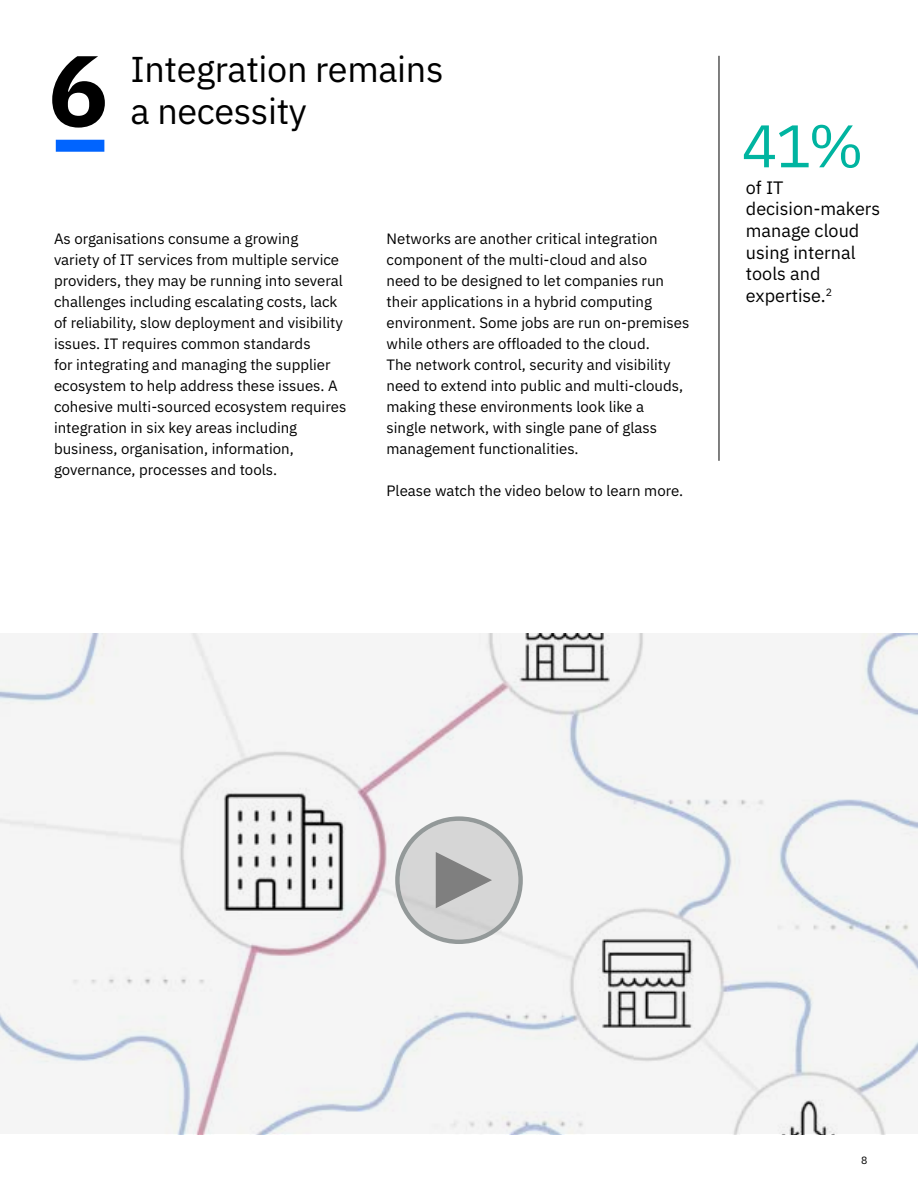
<style>
.page{position:relative;width:918px;height:1188px;background:#fff}
.page>*{position:absolute;margin:0;border:0;box-sizing:border-box;transform-origin:0 0}
.t1{font:700 100.5px "IBM Plex Sans";color:#000}
.t2{font:60px "IBM Plex Sans";color:#00b4a0}
.t3{font:36px/42px "IBM Plex Sans";letter-spacing:-.01em;color:#000}
.t4{font:18px/21.6px "IBM Plex Sans";color:#000}
.t5{font:15px/21px "IBM Plex Sans";color:#000}
.t6{font:10.5px "IBM Plex Sans";color:#000}
</style>
<div class="page">
<div style="left:56px;top:140px;width:48px;height:12px;background:#0064ff"></div>
<hr style="left:719px;top:56px;width:1px;height:405px;background:#000">
<svg style="left:0;top:634px;width:918px;height:500px;fill:#f5f5f5"></svg>
<svg style="left:397px;top:819px;width:124px;height:123px;background:#d0d0d0"></svg>
<svg style="left:435px;top:851px;width:57px;height:58px;background:#acacac"></svg>
<div style="left:395px;top:816px;width:128px;height:128px;border:4px solid #898f8f;border-radius:50%"></div>
<h1 class="t1" style="left:48px;top:11px;width:62px">6</h1>
<h3 class="t3" style="left:130px;top:45px;width:315px">Integration remains a necessity</h3>
<p class="t5" style="left:54px;top:227px;width:294px">As organisations consume a growing variety of IT services from multiple service providers, they may be running into several challenges including escalating costs, lack of reliability, slow deployment and visibility issues. IT requires common standards<br>for integrating and managing the supplier ecosystem to help address these issues. A cohesive multi-sourced ecosystem requires integration in six key areas including business, organisation, information, governance, processes and tools.</p>
<p class="t5" style="left:387px;top:227px;width:304px">Networks are another critical integration component of the multi-cloud and also<br>need to be designed to let companies run their applications in a hybrid computing environment. Some jobs are run on-premises while others are offloaded to the cloud.<br>The network control, security and visibility need to extend into public and multi-clouds, making these environments look like a<br>single network, with single pane of glass management functionalities.</p>
<p class="t5" style="left:387px;top:479px;width:298px">Please watch the video below to learn more.</p>
<h2 class="t2" style="left:742px;top:100px;width:124px">41%</h2>
<p class="t4" style="left:746px;top:175px;width:136px">of IT decision-makers manage cloud using internal tools and expertise.<sup>2</sup></p>
<p class="t6" style="left:861px;top:1152px;width:8px">8</p>
</div>
